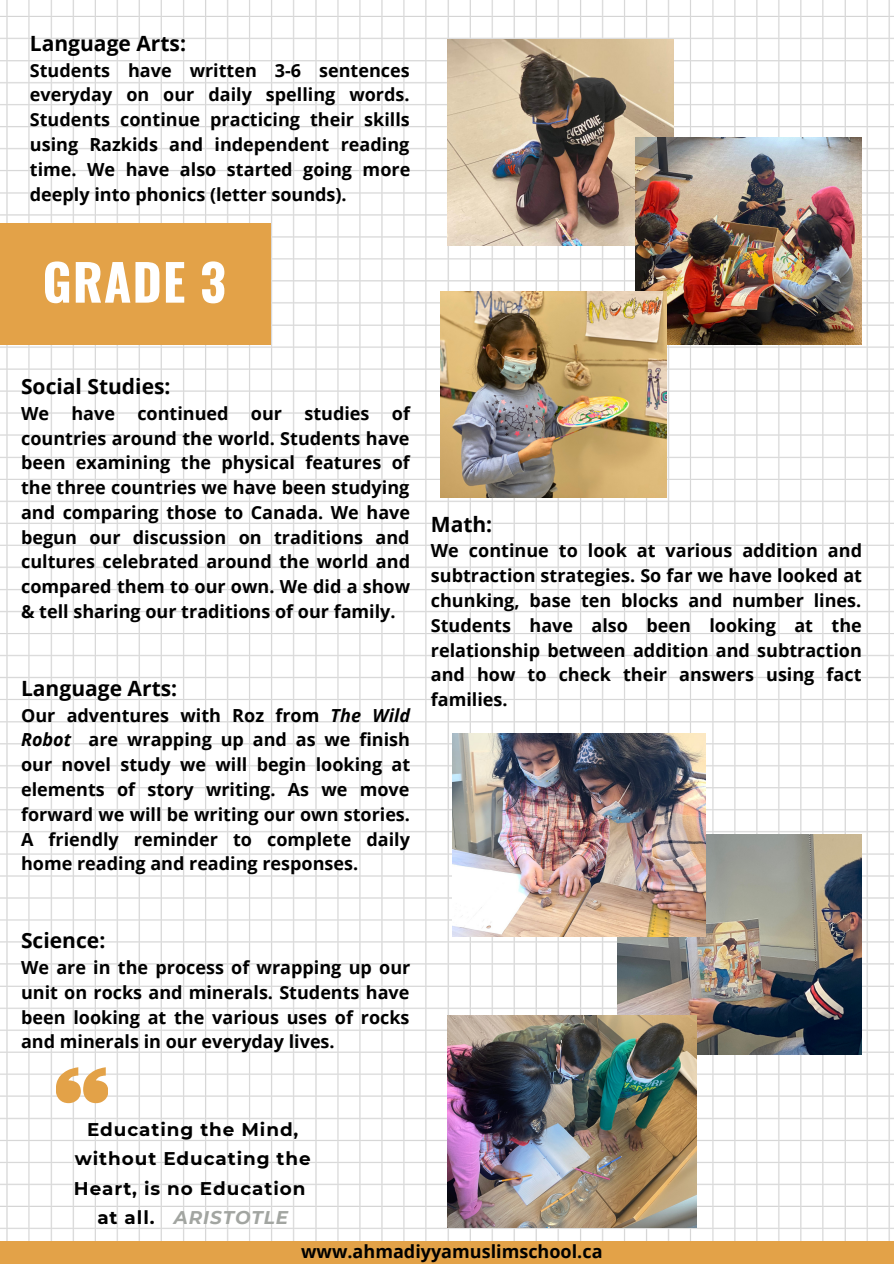
<style>
.page{position:relative;width:894px;height:1264px;background:#fff}
.page>*{position:absolute;margin:0;border:0;box-sizing:border-box;transform-origin:0 0}
.t1{font:700 50.1px "Oswald";letter-spacing:.02em;color:#fff}
.t2{font:700 21px "Open Sans";color:#000}
.t3{font:700 18.3px/29.2px "Montserrat";letter-spacing:.05em;color:#000;text-align:center}
.t4{font:italic 700 18.3px "Montserrat";letter-spacing:.05em;color:#a2a5a1}
.t5{font:700 18px/24.8px "Open Sans";color:#000;text-align:justify}
.s1{font-style:italic}
.s2{font-style:normal;color:#000}
</style>
<div class="page">
<img style="left:0;top:0;width:893px;height:1240px">
<div style="left:0;top:224px;width:271px;height:120px;background:#e3a248"></div>
<img style="left:447px;top:39px;width:226px;height:206px">
<img style="left:635px;top:138px;width:226px;height:206px">
<img style="left:440px;top:291px;width:226px;height:206px">
<img style="left:617px;top:835px;width:244px;height:219px">
<img style="left:452px;top:733px;width:253px;height:203px">
<img style="left:447px;top:1015px;width:249px;height:212px">
<div style="left:0;top:1240px;width:893px;height:23px;background:#e3a248"></div>
<svg style="left:56px;top:1067px;width:52px;height:36px"></svg>
<p class="t2" style="left:30px;top:28px;width:158px">Language Arts:</p>
<p class="t5" style="left:30px;top:57px;width:382px">Students have written 3-6 sentences everyday on our daily spelling words.<br>Students continue practicing their skills using Razkids and independent reading time. We have also started going more deeply into phonics (letter sounds).</p>
<p class="t1" style="left:43px;top:243px;width:185px">GRADE 3</p>
<p class="t2" style="left:21px;top:371px;width:151px">Social Studies:</p>
<p class="t5" style="left:21px;top:400px;width:390px">We have continued our studies of countries around the world. Students have been examining the physical features of the three countries we have been studying and comparing those to Canada. We have begun our discussion on traditions and cultures celebrated around the world and compared them to our own. We did a show &amp; tell sharing our traditions of our family.</p>
<p class="t2" style="left:21px;top:673px;width:158px">Language Arts:</p>
<p class="t5" style="left:21px;top:702px;width:390px">Our adventures with Roz from <span class="s1">The Wild Robot</span> are wrapping up and as we finish our novel study we will begin looking at elements of story writing. As we move forward we will be writing our own stories.<br>A friendly reminder to complete daily home reading and reading responses.</p>
<p class="t2" style="left:431px;top:509px;width:63px">Math:</p>
<p class="t5" style="left:431px;top:538px;width:432px">We continue to look at various addition and subtraction strategies. So far we have looked at chunking, base ten blocks and number lines.<br>Students have also been looking at the relationship between addition and subtraction and how to check their answers using fact families.</p>
<p class="t2" style="left:21px;top:925px;width:86px">Science:</p>
<p class="t5" style="left:21px;top:954px;width:390px">We are in the process of wrapping up our unit on rocks and minerals. Students have been looking at the various uses of rocks and minerals in our everyday lives.</p>
<p class="t3" style="left:74px;top:1114px;width:238px">Educating the Mind, without Educating the<br>Heart, is no Education</p>
<p class="t4" style="left:97px;top:1206px;width:192px"><span class="s2">at all.</span> ARISTOTLE</p>
<p class="t5" style="left:301px;top:1238px;width:303px">www.ahmadiyyamuslimschool.ca</p>
</div>
